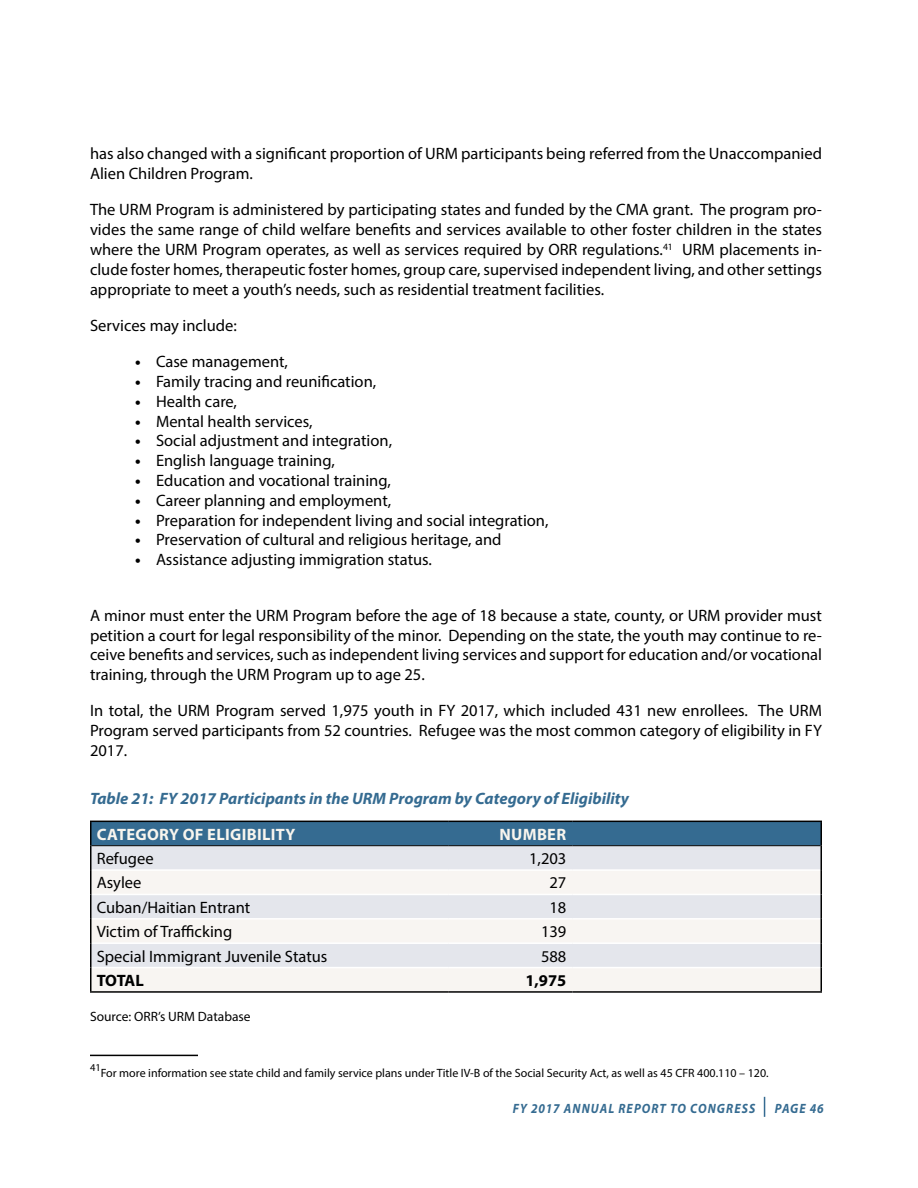
<style>
.page{position:relative;width:918px;height:1188px;background:#fff}
.page>*{position:absolute;margin:0;border:0;box-sizing:border-box;transform-origin:0 0}
.Table_City_NamesLowe{font:16.5px/19.8px "Myriad Pro";color:#000;text-align:justify}
.Table_Caption{font:italic 700 16.5px "Myriad Pro";color:#356b91}
.TABLE_HEADINGS{font:700 16.5px "Myriad Pro";letter-spacing:.02em;color:#f8f5ee}
.Table_Numbers{font:16.5px "Myriad Pro";color:#000}
.Table_Numbers-2{font:700 16.5px "Myriad Pro";letter-spacing:-.015em;color:#000}
.TABLE_HEADINGS_JUSTI{font:700 16.5px "Myriad Pro";letter-spacing:.02em;color:#f8f5ee}
.t1{font:italic 700 13.5px "Myriad Pro";letter-spacing:.09em;color:#356b91;scale:.9 1}
.NOTES{font:13.5px "Myriad Pro";color:#000}
.Footnotes{font:12px "Myriad Pro";color:#000}
.Footnotes-2{font:10.5px "Myriad Pro";color:#000}
.s1{font-weight:700}
</style>
<div class="page">
<svg style="left:764px;top:1097px;width:1px;height:20px"></svg>
<div style="left:92px;top:822px;width:728px;height:23px;background:#356b91"></div>
<div style="left:92px;top:846px;width:728px;height:23px;background:#e4e6ec"></div>
<svg style="left:92px;top:871px;width:728px;height:120px;fill:#f8f5f2"></svg>
<hr style="left:92px;top:894px;width:356px;height:1px;background:#fff">
<hr style="left:448px;top:894px;width:124px;height:1px;background:#fff">
<hr style="left:572px;top:894px;width:248px;height:1px;background:#fff">
<hr style="left:92px;top:918px;width:356px;height:2px;background:#fff">
<hr style="left:448px;top:918px;width:124px;height:2px;background:#fff">
<hr style="left:572px;top:918px;width:248px;height:2px;background:#fff">
<hr style="left:92px;top:942px;width:356px;height:2px;background:#fff">
<hr style="left:448px;top:942px;width:124px;height:2px;background:#fff">
<hr style="left:572px;top:942px;width:248px;height:2px;background:#fff">
<hr style="left:92px;top:967px;width:356px;height:1px;background:#fff">
<hr style="left:448px;top:967px;width:124px;height:1px;background:#fff">
<hr style="left:572px;top:967px;width:248px;height:1px;background:#fff">
<hr style="left:90px;top:822px;width:2px;height:24px;background:#000">
<hr style="left:820px;top:822px;width:2px;height:24px;background:#000">
<hr style="left:92px;top:845px;width:356px;height:1px;background:#000">
<hr style="left:448px;top:845px;width:124px;height:1px;background:#000">
<hr style="left:572px;top:845px;width:248px;height:1px;background:#000">
<hr style="left:90px;top:846px;width:2px;height:24px;background:#000">
<hr style="left:90px;top:821px;width:358px;height:1px;background:#000">
<hr style="left:448px;top:821px;width:124px;height:1px;background:#000">
<hr style="left:572px;top:821px;width:250px;height:1px;background:#000">
<hr style="left:820px;top:846px;width:2px;height:24px;background:#000">
<hr style="left:90px;top:870px;width:2px;height:24px;background:#000">
<hr style="left:820px;top:870px;width:2px;height:24px;background:#000">
<hr style="left:90px;top:894px;width:2px;height:25px;background:#000">
<hr style="left:820px;top:894px;width:2px;height:25px;background:#000">
<hr style="left:90px;top:919px;width:2px;height:24px;background:#000">
<hr style="left:820px;top:919px;width:2px;height:24px;background:#000">
<hr style="left:90px;top:943px;width:2px;height:25px;background:#000">
<hr style="left:820px;top:943px;width:2px;height:25px;background:#000">
<hr style="left:90px;top:968px;width:2px;height:23px;background:#000">
<hr style="left:90px;top:991px;width:358px;height:2px;background:#000">
<hr style="left:448px;top:991px;width:124px;height:2px;background:#000">
<hr style="left:572px;top:991px;width:250px;height:2px;background:#000">
<hr style="left:820px;top:968px;width:2px;height:23px;background:#000">
<hr style="left:90px;top:1055px;width:108px;height:1px;background:#000">
<p class="Table_City_NamesLowe" style="left:90px;top:144px;width:734px">has also changed with a significant proportion of URM participants being referred from the Unaccompanied<br>Alien Children Program.</p>
<p class="Table_City_NamesLowe" style="left:90px;top:200px;width:734px">The URM Program is administered by participating states and funded by the CMA grant. The program pro&shy;vides the same range of child welfare benefits and services available to other foster children in the states where the URM Program operates, as well as services required by ORR regulations.<sup>41</sup> URM placements in&shy;clude foster homes, therapeutic foster homes, group care, supervised independent living, and other settings appropriate to meet a youth’s needs, such as residential treatment facilities.</p>
<p class="Table_City_NamesLowe" style="left:90px;top:315px;width:148px">Services may include:</p>
<p class="Table_City_NamesLowe" style="left:135px;top:352px;width:154px"><span class="s1">•</span> Case management,</p>
<p class="Table_City_NamesLowe" style="left:135px;top:371px;width:243px"><span class="s1">•</span> Family tracing and reunification,</p>
<p class="Table_City_NamesLowe" style="left:135px;top:391px;width:104px"><span class="s1">•</span> Health care,</p>
<p class="Table_City_NamesLowe" style="left:135px;top:411px;width:179px"><span class="s1">•</span> Mental health services,</p>
<p class="Table_City_NamesLowe" style="left:135px;top:431px;width:259px"><span class="s1">•</span> Social adjustment and integration,</p>
<p class="Table_City_NamesLowe" style="left:135px;top:451px;width:201px"><span class="s1">•</span> English language training,</p>
<p class="Table_City_NamesLowe" style="left:135px;top:470px;width:257px"><span class="s1">•</span> Education and vocational training,</p>
<p class="Table_City_NamesLowe" style="left:135px;top:490px;width:258px"><span class="s1">•</span> Career planning and employment,</p>
<p class="Table_City_NamesLowe" style="left:135px;top:510px;width:415px"><span class="s1">•</span> Preparation for independent living and social integration,</p>
<p class="Table_City_NamesLowe" style="left:135px;top:530px;width:368px"><span class="s1">•</span> Preservation of cultural and religious heritage, and</p>
<p class="Table_City_NamesLowe" style="left:135px;top:550px;width:298px"><span class="s1">•</span> Assistance adjusting immigration status.</p>
<p class="Table_City_NamesLowe" style="left:90px;top:605px;width:734px">A minor must enter the URM Program before the age of 18 because a state, county, or URM provider must petition a court for legal responsibility of the minor. Depending on the state, the youth may continue to re&shy;ceive benefits and services, such as independent living services and support for education and/or vocational training, through the URM Program up to age 25.</p>
<p class="Table_City_NamesLowe" style="left:90px;top:701px;width:734px">In total, the URM Program served 1,975 youth in FY 2017, which included 431 new enrollees. The URM Program served participants from 52 countries. Refugee was the most common category of eligibility in FY 2017.</p>
<p class="Table_Caption" style="left:90px;top:788px;width:540px">Table 21: FY 2017 Participants in the URM Program by Category of Eligibility</p>
<p class="TABLE_HEADINGS" style="left:97px;top:823px;width:200px">CATEGORY OF ELIGIBILITY</p>
<p class="TABLE_HEADINGS_JUSTI" style="left:499px;top:823px;width:68px">NUMBER</p>
<p class="Table_City_NamesLowe" style="left:97px;top:848px;width:58px">Refugee</p>
<p class="Table_Numbers" style="left:529px;top:848px;width:39px">1,203</p>
<p class="Table_City_NamesLowe" style="left:97px;top:873px;width:46px">Asylee</p>
<p class="Table_Numbers" style="left:549px;top:873px;width:18px">27</p>
<p class="Table_City_NamesLowe" style="left:97px;top:897px;width:155px">Cuban/Haitian Entrant</p>
<p class="Table_Numbers" style="left:549px;top:897px;width:18px">18</p>
<p class="Table_City_NamesLowe" style="left:97px;top:922px;width:137px">Victim of Trafficking</p>
<p class="Table_Numbers" style="left:541px;top:921px;width:27px">139</p>
<p class="Table_City_NamesLowe" style="left:97px;top:946px;width:232px">Special Immigrant Juvenile Status</p>
<p class="Table_Numbers" style="left:541px;top:946px;width:27px">588</p>
<p class="Table_Numbers-2" style="left:97px;top:970px;width:49px">TOTAL</p>
<p class="Table_Numbers-2" style="left:525px;top:970px;width:42px">1,975</p>
<p class="NOTES" style="left:90px;top:1008px;width:162px">Source: ORR’s URM Database</p>
<p class="Footnotes-2" style="left:90px;top:1061px;width:12px">41</p>
<p class="Footnotes" style="left:101px;top:1066px;width:669px">For more information see state child and family service plans under Title IV-B of the Social Security Act, as well as 45 CFR 400.110 – 120.</p>
<p class="t1" style="left:513px;top:1099px;width:271px">FY 2017 ANNUAL REPORT TO CONGRESS</p>
<p class="t1" style="left:775px;top:1099px;width:56px">PAGE 46</p>
</div>
